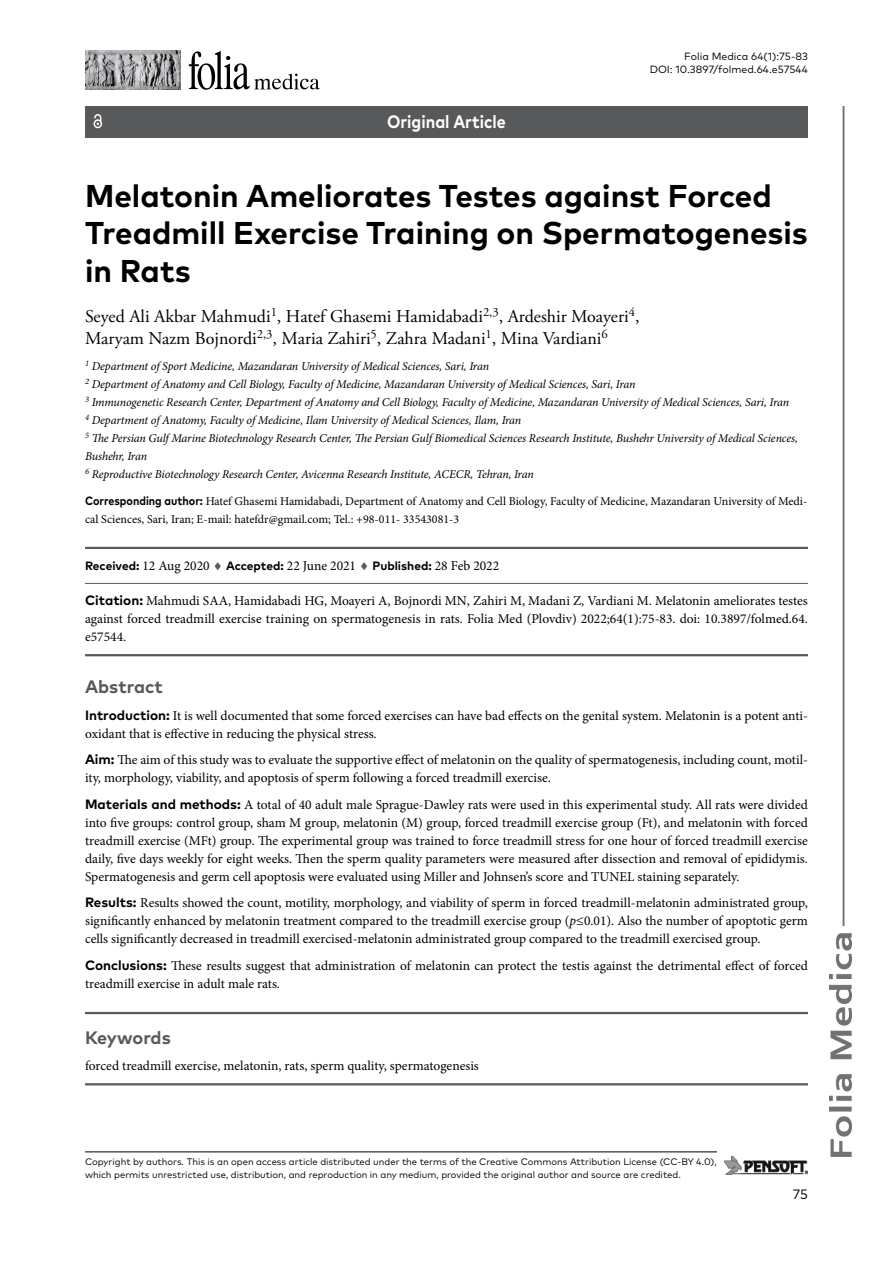
<style>
.page{position:relative;width:893px;height:1263px;background:#fff}
.page>*{position:absolute;margin:0;border:0;box-sizing:border-box;transform-origin:0 0}
.t1{font:700 31.5px/37.8px "FF Mark Pro";color:#000}
.t2{font:18px/21.6px "Adobe Garamond Pro";color:#000}
.t3{font:700 18px "FF Mark Pro";color:#58595b}
.t4{font:700 18px "FF Mark Pro";color:#fff;scale:.9 1}
.t5{font:13.5px/18px "Minion Pro";color:#000;text-align:justify}
.t6{font:13.5px "FF Mark Pro";color:#000}
.t7{font:italic 12px/18px "Minion Pro";letter-spacing:-.01em;color:#000}
.t8{font:12px/18px "Minion Pro";color:#000}
.t9{font:700 12px "FF Mark Pro";color:#000}
.t10{font:10.5px/12.6px "FF Mark Pro";color:#000;text-align:right}
.t11{font:9.45px/12.6px "FF Mark Pro";color:#000}
.s1{font-family:"FF Mark Pro";font-weight:700}
.s2{font-family:"Minion Pro";font-weight:400;font-size:13.5px}
.s3{color:#58595b}
.s4{font-style:italic}
</style>
<div class="page">
<img style="left:829px;top:106px;width:22px;height:1051px">
<hr style="left:85px;top:1151px;width:632px;height:1px;background:#000">
<img style="left:724px;top:1157px;width:84px;height:17px">
<img style="left:85px;top:51px;width:96px;height:38px">
<svg style="left:189px;top:51px;width:131px;height:39px"></svg>
<div style="left:85px;top:106px;width:723px;height:32px;background:#58595b"></div>
<svg style="left:94px;top:114px;width:8px;height:14px"></svg>
<hr style="left:85px;top:547px;width:723px;height:2px;background:#58595b">
<hr style="left:85px;top:583px;width:723px;height:1px;background:#58595b">
<hr style="left:85px;top:654px;width:723px;height:2px;background:#58595b">
<hr style="left:85px;top:1012px;width:723px;height:2px;background:#58595b">
<hr style="left:85px;top:1083px;width:723px;height:2px;background:#58595b">
<h2 class="t4" style="left:387px;top:108px;width:134px">Original Article</h2>
<p class="t10" style="left:650px;top:49px;width:160px">Folia Medica 64(1):75-83<br>DOI: 10.3897/folmed.64.e57544</p>
<h1 class="t1" style="left:85px;top:174px;width:724px">Melatonin Ameliorates Testes against Forced<br>Treadmill Exercise Training on Spermatogenesis in Rats</h1>
<h2 class="t2" style="left:85px;top:306px;width:556px">Seyed Ali Akbar Mahmudi<sup>1</sup>, Hatef Ghasemi Hamidabadi<sup>2,3</sup>, Ardeshir Moayeri<sup>4</sup>,<br>Maryam Nazm Bojnordi<sup>2,3</sup>, Maria Zahiri<sup>5</sup>, Zahra Madani<sup>1</sup>, Mina Vardiani<sup>6</sup></h2>
<p class="t7" style="left:85px;top:357px;width:714px"><sup>1</sup> Department of Sport Medicine, Mazandaran University of Medical Sciences, Sari, Iran<br><sup>2</sup> Department of Anatomy and Cell Biology, Faculty of Medicine, Mazandaran University of Medical Sciences, Sari, Iran<br><sup>3</sup> Immunogenetic Research Center, Department of Anatomy and Cell Biology, Faculty of Medicine, Mazandaran University of Medical Sciences, Sari, Iran<br><sup>4</sup> Department of Anatomy, Faculty of Medicine, Ilam University of Medical Sciences, Ilam, Iran<br><sup>5</sup> The Persian Gulf Marine Biotechnology Research Center, The Persian Gulf Biomedical Sciences Research Institute, Bushehr University of Medical Sciences, Bushehr, Iran<br><sup>6</sup> Reproductive Biotechnology Research Center, Avicenna Research Institute, ACECR, Tehran, Iran</p>
<p class="t8" style="left:85px;top:492px;width:724px"><span class="s1">Corresponding author:</span> Hatef Ghasemi Hamidabadi, Department of Anatomy and Cell Biology, Faculty of Medicine, Mazandaran University of Medi&shy;cal Sciences, Sari, Iran; E-mail: hatefdr@gmail.com; Tel.: +98-011- 33543081-3</p>
<p class="t9" style="left:85px;top:557px;width:416px">Received: <span class="s2">12 Aug 2020</span> <span class="s3">♦</span> Accepted: <span class="s2">22 June 2021</span> <span class="s3">♦</span> Published: <span class="s2">28 Feb 2022</span></p>
<p class="t5" style="left:85px;top:592px;width:724px"><span class="s1">Citation:</span> Mahmudi SAA, Hamidabadi HG, Moayeri A, Bojnordi MN, Zahiri M, Madani Z, Vardiani M. Melatonin ameliorates testes against forced treadmill exercise training on spermatogenesis in rats. Folia Med (Plovdiv) 2022;64(1):75-83. doi: 10.3897/folmed.64. e57544.</p>
<h2 class="t3" style="left:85px;top:673px;width:79px">Abstract</h2>
<p class="t5" style="left:85px;top:707px;width:724px"><span class="s1">Introduction:</span> It is well documented that some forced exercises can have bad effects on the genital system. Melatonin is a potent anti&shy;oxidant that is effective in reducing the physical stress.</p>
<p class="t5" style="left:85px;top:751px;width:724px"><span class="s1">Aim:</span> The aim of this study was to evaluate the supportive effect of melatonin on the quality of spermatogenesis, including count, motil&shy;ity, morphology, viability, and apoptosis of sperm following a forced treadmill exercise.</p>
<p class="t5" style="left:85px;top:796px;width:724px"><span class="s1">Materials and methods:</span> A total of 40 adult male Sprague-Dawley rats were used in this experimental study. All rats were divided into five groups: control group, sham M group, melatonin (M) group, forced treadmill exercise group (Ft), and melatonin with forced treadmill exercise (MFt) group. The experimental group was trained to force treadmill stress for one hour of forced treadmill exercise daily, five days weekly for eight weeks. Then the sperm quality parameters were measured after dissection and removal of epididymis.<br>Spermatogenesis and germ cell apoptosis were evaluated using Miller and Johnsen’s score and TUNEL staining separately.</p>
<p class="t5" style="left:85px;top:894px;width:724px"><span class="s1">Results:</span> Results showed the count, motility, morphology, and viability of sperm in forced treadmill-melatonin administrated group, significantly enhanced by melatonin treatment compared to the treadmill exercise group (<span class="s4">p</span>≤0.01). Also the number of apoptotic germ cells significantly decreased in treadmill exercised-melatonin administrated group compared to the treadmill exercised group.</p>
<p class="t5" style="left:85px;top:957px;width:724px"><span class="s1">Conclusions:</span> These results suggest that administration of melatonin can protect the testis against the detrimental effect of forced treadmill exercise in adult male rats.</p>
<h2 class="t3" style="left:85px;top:1024px;width:87px">Keywords</h2>
<p class="t5" style="left:85px;top:1057px;width:395px">forced treadmill exercise, melatonin, rats, sperm quality, spermatogenesis</p>
<p class="t11" style="left:85px;top:1154px;width:633px">Copyright by authors<span class="s4">.</span> This is an open access article distributed under the terms of the Creative Commons Attribution License (CC-BY 4.0), which permits unrestricted use, distribution, and reproduction in any medium, provided the original author and source are credited.</p>
<p class="t6" style="left:793px;top:1184px;width:17px">75</p>
</div>
